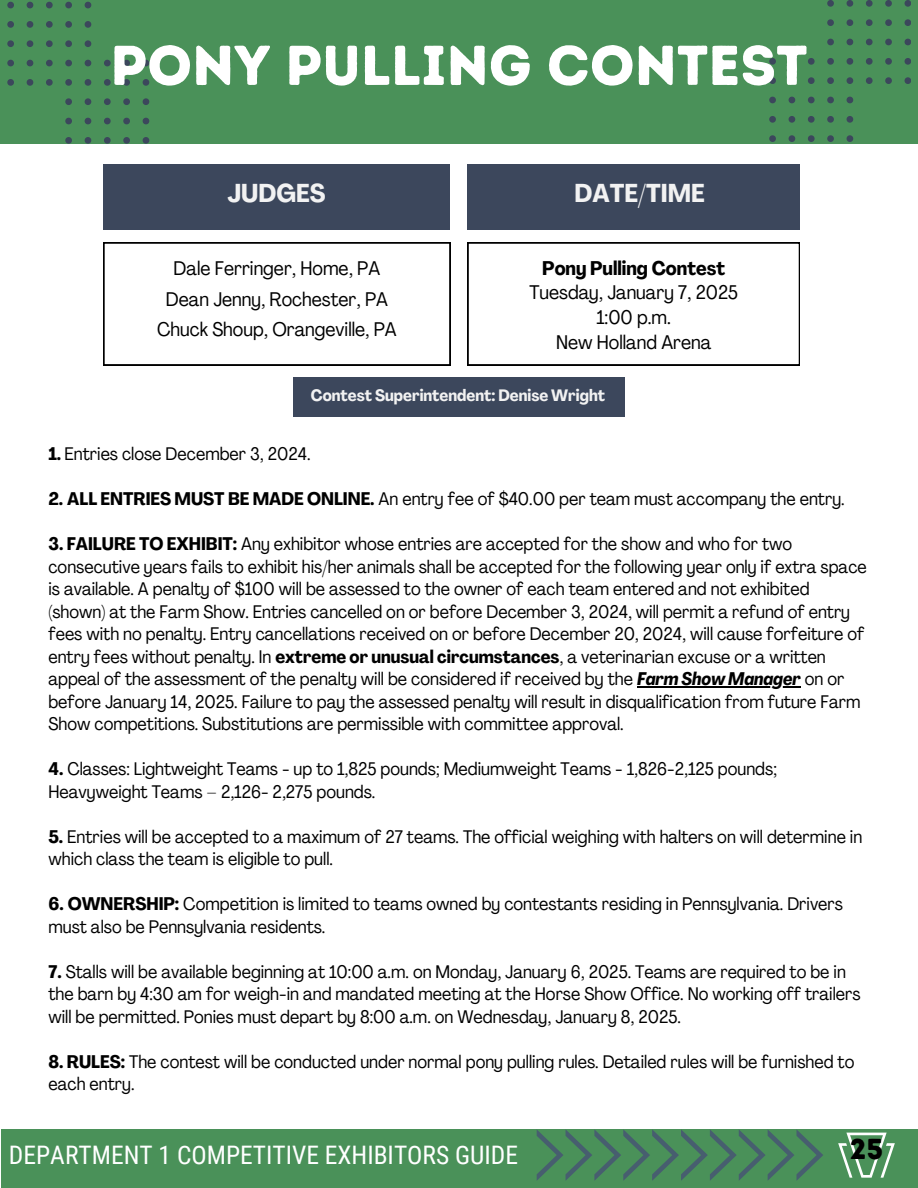
<style>
.page{position:relative;width:918px;height:1188px;background:#fff}
.page>*{position:absolute;margin:0;border:0;box-sizing:border-box;transform-origin:0 0}
.t1{font:56.1px "Intro Rust Base";color:#fff}
.t2{font:28.95px "Intro Rust Base";color:#000}
.t3{font:25.5px "Roboto Condensed";color:#fff}
.t4{font:700 condensed 25.5px "Agrandir";color:#f2f2f2}
.t5{font:condensed 19.5px "Agrandir";color:#000}
.t6{font:700 condensed 19.5px "Agrandir";color:#000}
.t7{font:condensed 18px/22.5px "Agrandir";color:#000}
.t8{font:700 condensed 16.2px "Agrandir";color:#f2f2f2}
.s1{font-weight:700}
.s2{font-weight:700;font-style:italic}
</style>
<div class="page">
<div style="left:2px;top:1129px;width:916px;height:59px;background:#4a9159"></div>
<svg style="left:537px;top:1129px;width:286px;height:52px"></svg>
<svg style="left:838px;top:1133px;width:56px;height:45px"></svg>
<hr style="left:637px;top:686px;width:164px;height:1px;background:#000">
<svg style="left:468px;top:243px;width:332px;height:122px"></svg>
<div style="left:104px;top:165px;width:346px;height:65px;background:#3c475c"></div>
<div style="left:468px;top:165px;width:332px;height:65px;background:#3c475c"></div>
<svg style="left:104px;top:243px;width:346px;height:122px"></svg>
<div style="left:293px;top:378px;width:332px;height:39px;background:#3c475c"></div>
<div style="left:0;top:0;width:917px;height:144px;background:#4a9159"></div>
<svg style="left:7px;top:2px;width:7px;height:6px"></svg>
<svg style="left:27px;top:2px;width:6px;height:6px"></svg>
<svg style="left:46px;top:2px;width:7px;height:6px"></svg>
<svg style="left:65px;top:2px;width:7px;height:6px"></svg>
<svg style="left:85px;top:2px;width:6px;height:6px"></svg>
<svg style="left:7px;top:21px;width:7px;height:7px"></svg>
<svg style="left:27px;top:21px;width:6px;height:7px"></svg>
<svg style="left:46px;top:21px;width:7px;height:7px"></svg>
<svg style="left:65px;top:21px;width:7px;height:7px"></svg>
<svg style="left:85px;top:21px;width:6px;height:7px"></svg>
<svg style="left:7px;top:40px;width:7px;height:7px"></svg>
<svg style="left:27px;top:40px;width:6px;height:7px"></svg>
<svg style="left:46px;top:40px;width:7px;height:7px"></svg>
<svg style="left:65px;top:40px;width:7px;height:7px"></svg>
<svg style="left:85px;top:40px;width:6px;height:7px"></svg>
<svg style="left:7px;top:60px;width:7px;height:6px"></svg>
<svg style="left:27px;top:60px;width:6px;height:6px"></svg>
<svg style="left:46px;top:60px;width:7px;height:6px"></svg>
<svg style="left:65px;top:60px;width:7px;height:6px"></svg>
<svg style="left:85px;top:60px;width:6px;height:6px"></svg>
<svg style="left:104px;top:60px;width:7px;height:6px"></svg>
<svg style="left:123px;top:60px;width:7px;height:6px"></svg>
<svg style="left:143px;top:60px;width:6px;height:6px"></svg>
<svg style="left:7px;top:79px;width:7px;height:7px"></svg>
<svg style="left:27px;top:79px;width:6px;height:7px"></svg>
<svg style="left:46px;top:79px;width:7px;height:7px"></svg>
<svg style="left:65px;top:79px;width:7px;height:7px"></svg>
<svg style="left:85px;top:79px;width:6px;height:7px"></svg>
<svg style="left:104px;top:79px;width:7px;height:7px"></svg>
<svg style="left:123px;top:79px;width:7px;height:7px"></svg>
<svg style="left:143px;top:79px;width:6px;height:7px"></svg>
<svg style="left:65px;top:98px;width:7px;height:7px"></svg>
<svg style="left:85px;top:98px;width:6px;height:7px"></svg>
<svg style="left:104px;top:98px;width:7px;height:7px"></svg>
<svg style="left:123px;top:98px;width:7px;height:7px"></svg>
<svg style="left:143px;top:98px;width:6px;height:7px"></svg>
<svg style="left:65px;top:118px;width:7px;height:6px"></svg>
<svg style="left:85px;top:118px;width:6px;height:6px"></svg>
<svg style="left:104px;top:118px;width:7px;height:6px"></svg>
<svg style="left:123px;top:118px;width:7px;height:6px"></svg>
<svg style="left:143px;top:118px;width:6px;height:6px"></svg>
<svg style="left:65px;top:137px;width:7px;height:6px"></svg>
<svg style="left:85px;top:137px;width:6px;height:6px"></svg>
<svg style="left:104px;top:137px;width:7px;height:6px"></svg>
<svg style="left:123px;top:137px;width:7px;height:6px"></svg>
<svg style="left:143px;top:137px;width:6px;height:6px"></svg>
<svg style="left:769px;top:135px;width:7px;height:7px"></svg>
<svg style="left:769px;top:116px;width:7px;height:7px"></svg>
<svg style="left:769px;top:97px;width:7px;height:6px"></svg>
<svg style="left:769px;top:77px;width:7px;height:7px"></svg>
<svg style="left:769px;top:58px;width:7px;height:7px"></svg>
<svg style="left:789px;top:135px;width:6px;height:7px"></svg>
<svg style="left:789px;top:116px;width:6px;height:7px"></svg>
<svg style="left:789px;top:97px;width:6px;height:6px"></svg>
<svg style="left:789px;top:77px;width:6px;height:7px"></svg>
<svg style="left:789px;top:58px;width:6px;height:7px"></svg>
<svg style="left:808px;top:135px;width:7px;height:7px"></svg>
<svg style="left:808px;top:116px;width:7px;height:7px"></svg>
<svg style="left:808px;top:97px;width:7px;height:6px"></svg>
<svg style="left:808px;top:77px;width:7px;height:7px"></svg>
<svg style="left:808px;top:58px;width:7px;height:7px"></svg>
<svg style="left:827px;top:135px;width:7px;height:7px"></svg>
<svg style="left:827px;top:116px;width:7px;height:7px"></svg>
<svg style="left:827px;top:97px;width:7px;height:6px"></svg>
<svg style="left:827px;top:77px;width:7px;height:7px"></svg>
<svg style="left:827px;top:58px;width:7px;height:7px"></svg>
<svg style="left:827px;top:39px;width:7px;height:6px"></svg>
<svg style="left:827px;top:19px;width:7px;height:7px"></svg>
<svg style="left:827px;top:0;width:7px;height:7px"></svg>
<svg style="left:847px;top:135px;width:6px;height:7px"></svg>
<svg style="left:847px;top:116px;width:6px;height:7px"></svg>
<svg style="left:847px;top:97px;width:6px;height:6px"></svg>
<svg style="left:847px;top:77px;width:6px;height:7px"></svg>
<svg style="left:847px;top:58px;width:6px;height:7px"></svg>
<svg style="left:847px;top:39px;width:6px;height:6px"></svg>
<svg style="left:847px;top:19px;width:6px;height:7px"></svg>
<svg style="left:847px;top:0;width:6px;height:7px"></svg>
<svg style="left:866px;top:77px;width:7px;height:7px"></svg>
<svg style="left:866px;top:58px;width:7px;height:7px"></svg>
<svg style="left:866px;top:39px;width:7px;height:6px"></svg>
<svg style="left:866px;top:19px;width:7px;height:7px"></svg>
<svg style="left:866px;top:0;width:7px;height:7px"></svg>
<svg style="left:885px;top:77px;width:7px;height:7px"></svg>
<svg style="left:885px;top:58px;width:7px;height:7px"></svg>
<svg style="left:885px;top:39px;width:7px;height:6px"></svg>
<svg style="left:885px;top:19px;width:7px;height:7px"></svg>
<svg style="left:885px;top:0;width:7px;height:7px"></svg>
<svg style="left:905px;top:77px;width:6px;height:7px"></svg>
<svg style="left:905px;top:58px;width:6px;height:7px"></svg>
<svg style="left:905px;top:39px;width:6px;height:6px"></svg>
<svg style="left:905px;top:19px;width:6px;height:7px"></svg>
<svg style="left:905px;top:0;width:6px;height:7px"></svg>
<p class="t1" style="left:110px;top:32px;width:699px">PONY PULLING CONTEST</p>
<p class="t4" style="left:227px;top:183px;width:99px">JUDGES</p>
<h4 class="t4" style="left:574px;top:183px;width:132px">DATE/TIME</h4>
<p class="t5" style="left:174px;top:261px;width:208px">Dale Ferringer, Home, PA</p>
<p class="t5" style="left:166px;top:291px;width:223px">Dean Jenny, Rochester, PA</p>
<p class="t5" style="left:157px;top:321px;width:241px">Chuck Shoup, Orangeville, PA</p>
<p class="t6" style="left:542px;top:260px;width:184px">Pony Pulling Contest</p>
<p class="t5" style="left:529px;top:285px;width:210px">Tuesday, January 7, 2025</p>
<p class="t5" style="left:597px;top:310px;width:76px">1:00 p.m.</p>
<p class="t5" style="left:556px;top:334px;width:157px">New Holland Arena</p>
<p class="t8" style="left:311px;top:389px;width:296px">Contest Superintendent: Denise Wright</p>
<h1 class="t7" style="left:48px;top:444px;width:264px"><span class="s1">1.</span> Entries close December 3, 2024.</h1>
<h2 class="t7" style="left:48px;top:489px;width:798px"><span class="s1">2. ALL ENTRIES MUST BE MADE ONLINE.</span> An entry fee of $40.00 per team must accompany the entry.</h2>
<h2 class="t7" style="left:48px;top:534px;width:820px"><span class="s1">3. FAILURE TO EXHIBIT:</span> Any exhibitor whose entries are accepted for the show and who for two consecutive years fails to exhibit his/her animals shall be accepted for the following year only if extra space is available. A penalty of $100 will be assessed to the owner of each team entered and not exhibited (shown) at the Farm Show. Entries cancelled on or before December 3, 2024, will permit a refund of entry fees with no penalty. Entry cancellations received on or before December 20, 2024, will cause forfeiture of entry fees without penalty. In <span class="s1">extreme or unusual circumstances</span>, a veterinarian excuse or a written appeal of the assessment of the penalty will be considered if received by the <span class="s2">Farm Show Manager</span> on or</h2>
<p class="t7" style="left:48px;top:692px;width:814px">before January 14, 2025. Failure to pay the assessed penalty will result in disqualification from future Farm<br>Show competitions. Substitutions are permissible with committee approval.</p>
<p class="t7" style="left:48px;top:759px;width:730px"><span class="s1">4.</span> Classes: Lightweight Teams - up to 1,825 pounds; Mediumweight Teams - 1,826-2,125 pounds;<br>Heavyweight Teams – 2,126- 2,275 pounds.</p>
<p class="t7" style="left:48px;top:827px;width:815px"><span class="s1">5.</span> Entries will be accepted to a maximum of 27 teams. The official weighing with halters on will determine in which class the team is eligible to pull.</p>
<p class="t7" style="left:48px;top:894px;width:796px"><span class="s1">6. OWNERSHIP:</span> Competition is limited to teams owned by contestants residing in Pennsylvania. Drivers</p>
<p class="t7" style="left:48px;top:917px;width:279px">must also be Pennsylvania residents.</p>
<p class="t7" style="left:48px;top:962px;width:814px"><span class="s1">7.</span> Stalls will be available beginning at 10:00 a.m. on Monday, January 6, 2025. Teams are required to be in the barn by 4:30 am for weigh-in and mandated meeting at the Horse Show Office. No working off trailers will be permitted. Ponies must depart by 8:00 a.m. on Wednesday, January 8, 2025.</p>
<p class="t7" style="left:48px;top:1052px;width:807px"><span class="s1">8. RULES:</span> The contest will be conducted under normal pony pulling rules. Detailed rules will be furnished to each entry.</p>
<p class="t3" style="left:9px;top:1141px;width:511px">DEPARTMENT 1 COMPETITIVE EXHIBITORS GUIDE</p>
<p class="t2" style="left:850px;top:1132px;width:35px">25</p>
</div>
